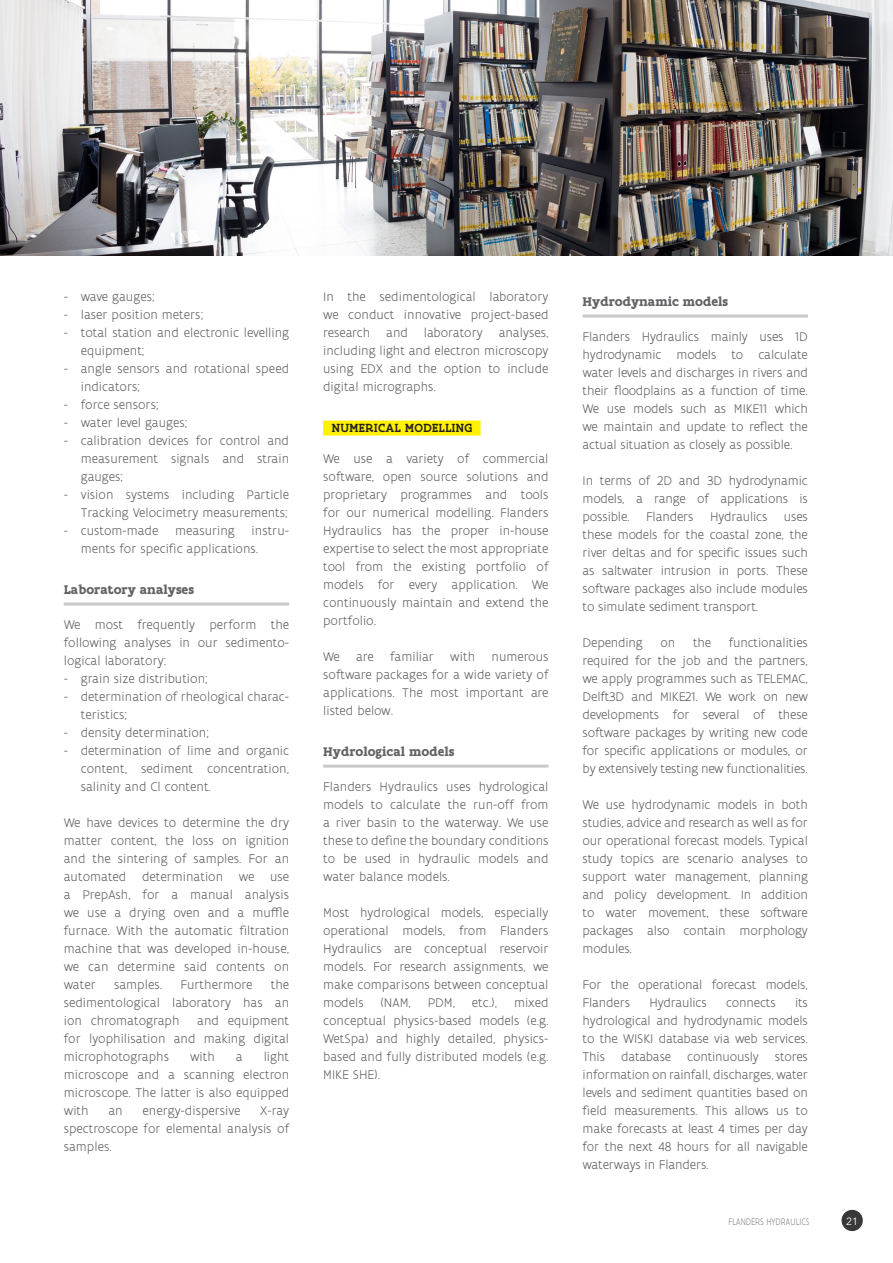
<style>
.page{position:relative;width:893px;height:1263px;background:#fff}
.page>*{position:absolute;margin:0;border:0;box-sizing:border-box;transform-origin:0 0}
.Bodytekst{font:300 13.5px/18px "Flanders Art Sans";color:#636366;text-align:justify}
.Kleine_titeltjes_bold{font:700 13.5px "Flanders Art Serif";color:#636366}
.Kleine_titeltjes_geel{font:500 12.75px "Flanders Art Serif";letter-spacing:.03em;color:#231f20}
.t1{font:10.5px "Avenir Next";color:#fff}
.t2{font:300 10.2px "Flanders Art Sans";color:#818386;scale:.8 1}
</style>
<div class="page">
<div style="left:841px;top:1210px;width:22px;height:21px;background:#383839;border-radius:50%"></div>
<hr style="left:64px;top:603px;width:225px;height:3px;background:#c7c8ca">
<div style="left:323px;top:421px;width:158px;height:15px;background:#fff101"></div>
<hr style="left:323px;top:765px;width:226px;height:3px;background:#c7c8ca">
<hr style="left:583px;top:315px;width:225px;height:3px;background:#c7c8ca">
<img style="left:0;top:0;width:893px;height:255px">
<p class="Bodytekst" style="left:64px;top:288px;width:92px">- wave gauges;</p>
<p class="Bodytekst" style="left:64px;top:306px;width:141px">- laser position meters;</p>
<p class="Bodytekst" style="left:81px;top:324px;width:210px;text-indent:-17px">- total station and electronic levelling equipment;</p>
<p class="Bodytekst" style="left:81px;top:360px;width:210px;text-indent:-17px">- angle sensors and rotational speed indicators;</p>
<p class="Bodytekst" style="left:64px;top:396px;width:96px">- force sensors;</p>
<p class="Bodytekst" style="left:64px;top:414px;width:125px">- water level gauges;</p>
<p class="Bodytekst" style="left:81px;top:432px;width:210px;text-indent:-17px">- calibration devices for control and measurement signals and strain gauges;</p>
<p class="Bodytekst" style="left:64px;top:486px;width:227px;text-align:right">- vision systems including Particle<br>Tracking Velocimetry measurements;</p>
<p class="Bodytekst" style="left:81px;top:522px;width:210px;text-indent:-17px">- custom-made measuring instru&shy;ments for specific applications.</p>
<p class="Kleine_titeltjes_bold" style="left:64px;top:581px;width:132px">Laboratory analyses</p>
<p class="Bodytekst" style="left:64px;top:616px;width:227px">We most frequently perform the following analyses in our sedimento&shy;logical laboratory:</p>
<p class="Bodytekst" style="left:64px;top:670px;width:145px">- grain size distribution;</p>
<p class="Bodytekst" style="left:81px;top:688px;width:210px;text-indent:-17px">- determination of rheological charac&shy;teristics;</p>
<p class="Bodytekst" style="left:64px;top:724px;width:147px">- density determination;</p>
<p class="Bodytekst" style="left:81px;top:742px;width:210px;text-indent:-17px">- determination of lime and organic content, sediment concentration, salinity and Cl content.</p>
<p class="Bodytekst" style="left:64px;top:814px;width:227px">We have devices to determine the dry matter content, the loss on ignition and the sintering of samples. For an automated determination we use a PrepAsh, for a manual analysis we use a drying oven and a muffle furnace. With the automatic filtration machine that was developed in-house, we can determine said contents on water</p>
<p class="Bodytekst" style="left:64px;top:976px;width:227px;text-indent:207px">the sedimentological laboratory has an ion chromatograph</p>
<p class="Bodytekst" style="left:114px;top:976px;width:50px">samples.</p>
<p class="Bodytekst" style="left:180px;top:976px;width:74px">Furthermore</p>
<p class="Bodytekst" style="left:64px;top:1012px;width:227px;text-indent:133px">and equipment for lyophilisation and making digital microphotographs</p>
<p class="Bodytekst" style="left:64px;top:1048px;width:227px;text-indent:200px">light microscope and a scanning electron microscope. The latter is also equipped with</p>
<p class="Bodytekst" style="left:190px;top:1048px;width:26px">with</p>
<p class="Bodytekst" style="left:236px;top:1048px;width:8px">a</p>
<p class="Bodytekst" style="left:108px;top:1102px;width:16px">an</p>
<p class="Bodytekst" style="left:143px;top:1102px;width:99px">energy-dispersive</p>
<p class="Bodytekst" style="left:64px;top:1102px;width:227px;text-indent:196px">X-ray spectroscope for elemental analysis of samples.</p>
<p class="Bodytekst" style="left:323px;top:288px;width:227px">In the sedimentological laboratory we conduct innovative project-based research and laboratory analyses, including light and electron microscopy using EDX and the option to include digital micrographs.</p>
<p class="Kleine_titeltjes_geel" style="left:332px;top:420px;width:142px">NUMERICAL MODELLING</p>
<p class="Bodytekst" style="left:323px;top:450px;width:227px">We use a variety of commercial software, open source solutions and proprietary programmes and tools for our numerical modelling. Flanders Hydraulics has the proper in-house expertise to select the most appropriate tool from the existing portfolio of models for every application. We continuously maintain and extend the portfolio.</p>
<p class="Bodytekst" style="left:323px;top:648px;width:227px">We are familiar with numerous software packages for a wide variety of applications. The most important are listed below.</p>
<p class="Kleine_titeltjes_bold" style="left:323px;top:743px;width:133px">Hydrological models</p>
<p class="Bodytekst" style="left:323px;top:778px;width:227px">Flanders Hydraulics uses hydrological models to calculate the run-off from a river basin to the waterway. We use these to define the boundary conditions to be used in hydraulic models and water balance models.</p>
<p class="Bodytekst" style="left:323px;top:904px;width:227px">Most hydrological models, especially operational models, from Flanders Hydraulics are conceptual reservoir models. For research assignments, we make comparisons between conceptual models (NAM, PDM, etc.), mixed conceptual physics-based models (e.g.<br>WetSpa) and highly detailed, physics&shy;based and fully distributed models (e.g.<br>MIKE SHE).</p>
<p class="Kleine_titeltjes_bold" style="left:583px;top:293px;width:147px">Hydrodynamic models</p>
<p class="Bodytekst" style="left:583px;top:328px;width:227px">Flanders Hydraulics mainly uses 1D hydrodynamic models to calculate water levels and discharges in rivers and their floodplains as a function of time.<br>We use models such as MIKE11 which we maintain and update to reflect the actual situation as closely as possible.</p>
<p class="Bodytekst" style="left:583px;top:472px;width:227px">In terms of 2D and 3D hydrodynamic models, a range of applications is possible. Flanders Hydraulics uses these models for the coastal zone, the river deltas and for specific issues such as saltwater intrusion in ports. These software packages also include modules to simulate sediment transport.</p>
<p class="Bodytekst" style="left:583px;top:634px;width:62px">Depending</p>
<p class="Bodytekst" style="left:660px;top:634px;width:16px">on</p>
<p class="Bodytekst" style="left:693px;top:634px;width:20px">the</p>
<p class="Bodytekst" style="left:583px;top:634px;width:227px;text-indent:146px">functionalities required for the job and the partners, we apply programmes such as TELEMAC, Delft3D and MIKE21. We work on new developments for several of these software packages by writing new code for specific applications or modules, or by extensively testing new functionalities.</p>
<p class="Bodytekst" style="left:583px;top:796px;width:227px">We use hydrodynamic models in both studies, advice and research as well as for our operational forecast models. Typical study topics are scenario analyses to support water management, planning and policy development. In addition to water movement, these software packages also contain morphology modules.</p>
<p class="Bodytekst" style="left:583px;top:976px;width:227px">For the operational forecast models,<br>Flanders</p>
<p class="Bodytekst" style="left:649px;top:994px;width:59px">Hydraulics</p>
<p class="Bodytekst" style="left:726px;top:994px;width:51px">connects</p>
<p class="Bodytekst" style="left:583px;top:994px;width:227px;text-indent:212px">its hydrological and hydrodynamic models to the WISKI database via web services.<br>This database continuously stores information on rainfall, discharges, water levels and sediment quantities based on field measurements. This allows us to make forecasts at least 4 times per day for the next 48 hours for all navigable waterways in Flanders.</p>
<p class="t2" style="left:728px;top:1215px;width:103px">FLANDERS HYDRAULICS</p>
<p class="t1" style="left:846px;top:1212px;width:14px">21</p>
</div>
